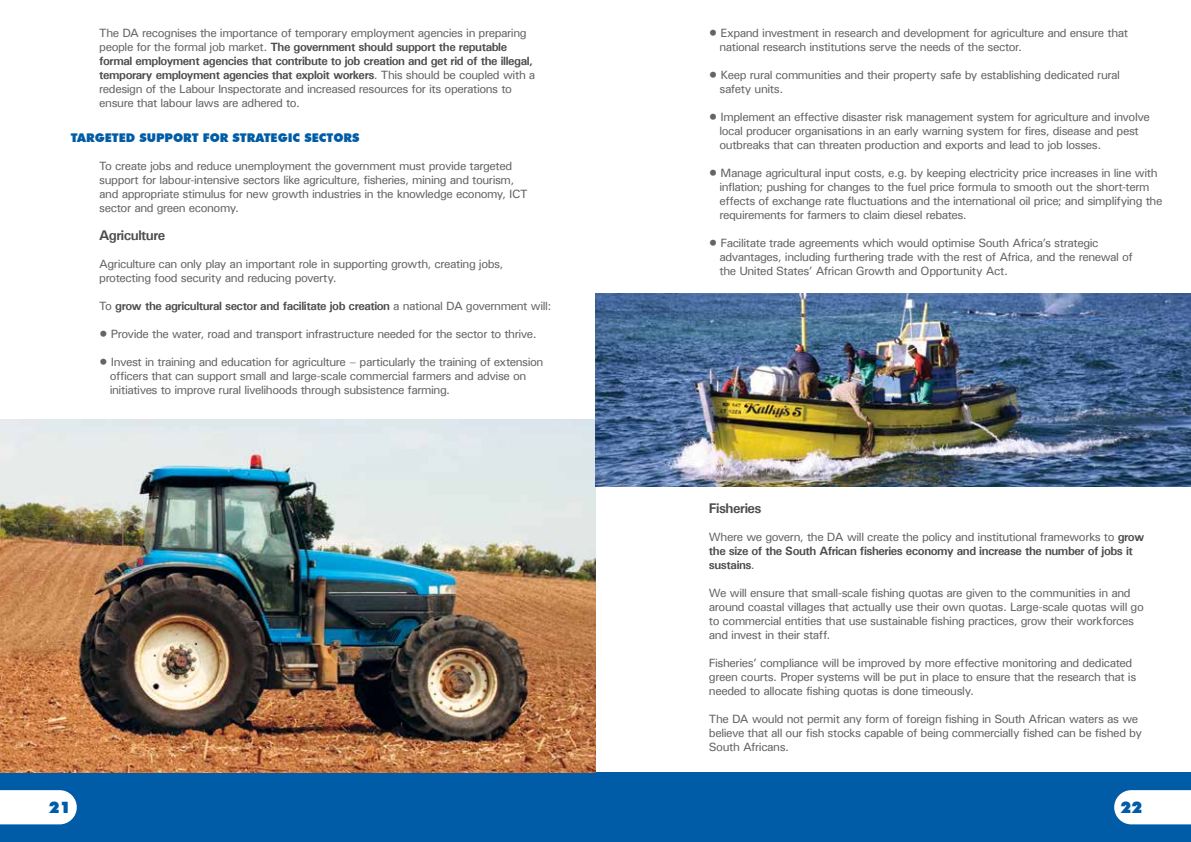
<style>
.page{position:relative;width:1191px;height:842px;background:#fff}
.page>*{position:absolute;margin:0;border:0;box-sizing:border-box;transform-origin:0 0}
.t1{font:900 16px "Futura BT";color:#005ca6}
.t2{font:700 14px "Univers ATT";letter-spacing:-.035em;color:#4d4d4f}
.t3{font:12px/14px "Univers ATT";letter-spacing:-.04em;color:#636466}
.t4{font:700 12px/14px "Univers ATT";letter-spacing:-.035em;color:#4d4d4f}
.t5{font:900 12px "Futura BT";color:#005ca6}
.s1{font-weight:700;color:#4d4d4f}
.s2{font-weight:400;color:#636466}
</style>
<div class="page">
<div style="left:0;top:772px;width:1191px;height:70px;background:#005ca6"></div>
<svg style="left:1114px;top:790px;width:77px;height:34px;background:#f1f6fa"></svg>
<svg style="left:0;top:790px;width:77px;height:34px;background:#f1f6fa"></svg>
<img style="left:0;top:420px;width:595px;height:352px">
<img style="left:595px;top:293px;width:596px;height:193px">
<p class="t3" style="left:99px;top:25px;width:438px">The DA recognises the importance of temporary employment agencies in preparing people for the formal job market. <span class="s1">The government should support the reputable formal employment agencies that contribute to job creation and get rid of the illegal, temporary employment agencies that exploit workers</span>. This should be coupled with a redesign of the Labour Inspectorate and increased resources for its operations to ensure that labour laws are adhered to.</p>
<p class="t5" style="left:71px;top:130px;width:43px">TARGETED</p>
<p class="t5" style="left:139px;top:130px;width:10px">SUPPO</p>
<p class="t5" style="left:183px;top:130px;width:130px">RTFOR STRATEGIC SECTO</p>
<p class="t5" style="left:343px;top:130px;width:16px">RS</p>
<p class="t3" style="left:99px;top:158px;width:430px">To create jobs and reduce unemployment the government must provide targeted support for labour-intensive sectors like agriculture, fisheries, mining and tourism, and appropriate stimulus for new growth industries in the knowledge economy, ICT sector and green economy.</p>
<p class="t2" style="left:99px;top:226px;width:68px">Agriculture</p>
<p class="t3" style="left:99px;top:256px;width:406px">Agriculture can only play an important role in supporting growth, creating jobs, protecting food security and reducing poverty.</p>
<p class="t4" style="left:99px;top:298px;width:454px"><span class="s2">To</span> grow the agricultural sector and facilitate job creation <span class="s2">a national DA government will:</span></p>
<p class="t3" style="left:99px;top:326px;width:439px">• Provide the water, road and transport infrastructure needed for the sector to thrive.</p>
<p class="t3" style="left:110px;top:354px;width:435px;text-indent:-11px">• Invest in training and education for agriculture – particularly the training of extension officers that can support small and large-scale commercial farmers and advise on initiatives to improve rural livelihoods through subsistence farming.</p>
<p class="t3" style="left:719px;top:25px;width:410px;text-indent:-11px">• Expand investment in research and development for agriculture and ensure that national research institutions serve the needs of the sector.</p>
<p class="t3" style="left:719px;top:67px;width:402px;text-indent:-11px">• Keep rural communities and their property safe by establishing dedicated rural safety units.</p>
<p class="t3" style="left:719px;top:109px;width:432px;text-indent:-11px">• Implement an effective disaster risk management system for agriculture and involve local producer organisations in an early warning system for fires, disease and pest outbreaks that can threaten production and exports and lead to job losses.</p>
<p class="t3" style="left:719px;top:165px;width:444px;text-indent:-11px">• Manage agricultural input costs, e.g. by keeping electricity price increases in line with inflation; pushing for changes to the fuel price formula to smooth out the short-term effects of exchange rate fluctuations and the international oil price; and simplifying the requirements for farmers to claim diesel rebates.</p>
<p class="t3" style="left:719px;top:235px;width:415px;text-indent:-11px">• Facilitate trade agreements which would optimise South Africa’s strategic advantages, including furthering trade with the rest of Africa, and the renewal of the United States’ African Growth and Opportunity Act.</p>
<p class="t2" style="left:709px;top:499px;width:54px">Fisheries</p>
<p class="t4" style="left:709px;top:529px;width:437px"><span class="s2">Where we govern, the DA will create the policy and institutional frameworks to</span> grow the size of the South African fisheries economy and increase the number of jobs it sustains<span class="s2">.</span></p>
<p class="t3" style="left:709px;top:585px;width:436px">We will ensure that small-scale fishing quotas are given to the communities in and around coastal villages that actually use their own quotas. Large-scale quotas will go to commercial entities that use sustainable fishing practices, grow their workforces and invest in their staff.</p>
<p class="t3" style="left:709px;top:655px;width:429px">Fisheries’ compliance will be improved by more effective monitoring and dedicated green courts. Proper systems will be put in place to ensure that the research that is needed to allocate fishing quotas is done timeously.</p>
<p class="t3" style="left:709px;top:711px;width:435px">The DA would not permit any form of foreign fishing in South African waters as we believe that all our fish stocks capable of being commercially fished can be fished by<br>South Africans.</p>
<h1 class="t1" style="left:49px;top:798px;width:23px">21</h1>
<h1 class="t1" style="left:1120px;top:798px;width:23px">22</h1>
</div>
